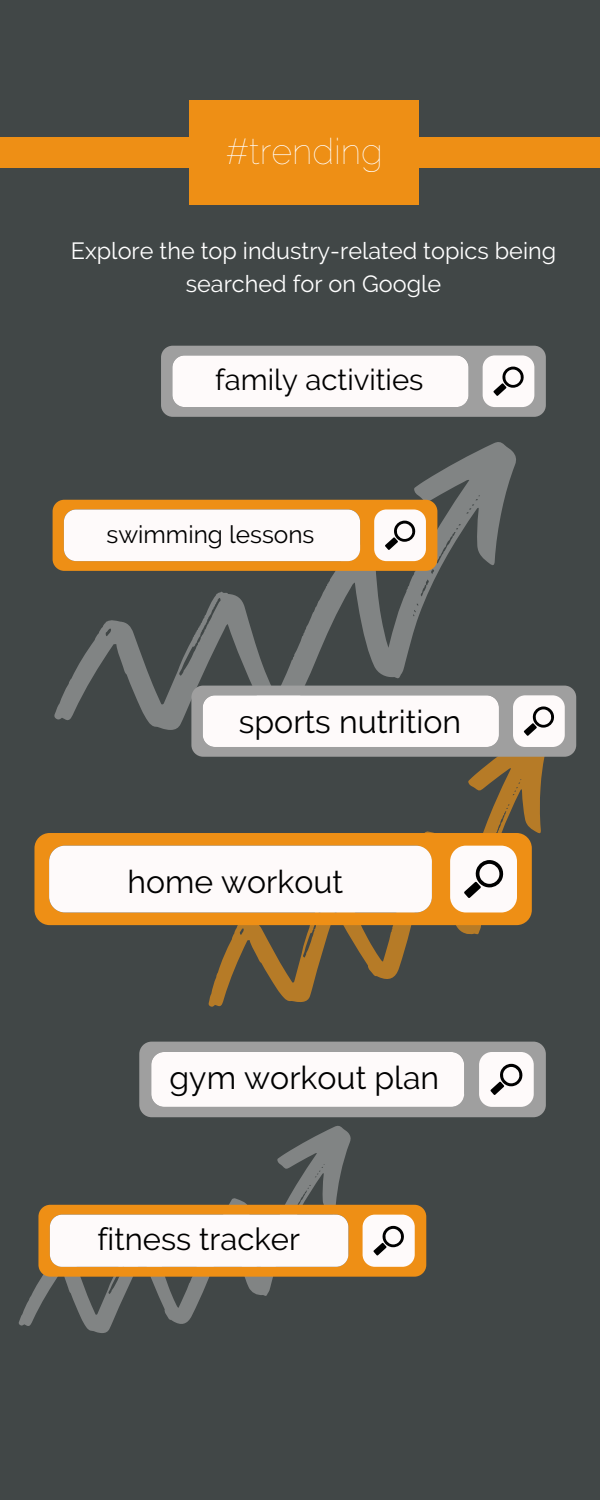
<style>
.page{position:relative;width:600px;height:1500px;background:#414747}
.page>*{position:absolute;margin:0;border:0;box-sizing:border-box;transform-origin:0 0}
.t1{font:100 36px "Raleway";color:#fff}
.t2{font:32px "Raleway";color:#000}
.t3{font:31.9px "Raleway";color:#000}
.t4{font:31px "Raleway";color:#000}
.t5{font:29.3px "Raleway";color:#000}
.t6{font:24.4px "Raleway";color:#000}
.t7{font:23.4px/32.6px "Raleway";color:#fff;text-align:center}
</style>
<div class="page">
<div style="left:0;top:137px;width:600px;height:30px;background:#ee8f15"></div>
<div style="left:190px;top:100px;width:229px;height:105px;background:#ee8f15"></div>
<svg style="left:54px;top:442px;width:463px;height:288px"></svg>
<svg style="left:161px;top:346px;width:385px;height:71px;background:#acabab"></svg>
<div style="left:172px;top:355px;width:297px;height:52px;background:#fefafa;border-radius:12px"></div>
<svg style="left:53px;top:500px;width:384px;height:71px;background:#e9a042"></svg>
<div style="left:64px;top:509px;width:296px;height:52px;background:#fefafa;border-radius:12px"></div>
<svg style="left:176px;top:732px;width:401px;height:275px"></svg>
<svg style="left:191px;top:686px;width:385px;height:71px;background:#acabab"></svg>
<div style="left:203px;top:695px;width:296px;height:52px;background:#fefafa;border-radius:12px"></div>
<div style="left:34px;top:833px;width:498px;height:92px;background:#ee8f15"></div>
<div style="left:450px;top:846px;width:67px;height:66px;background:#fefafa;border-radius:16px"></div>
<svg style="left:464px;top:860px;width:40px;height:38px"></svg>
<div style="left:49px;top:846px;width:383px;height:66px;background:#fefafa;border-radius:16px"></div>
<svg style="left:18px;top:1126px;width:333px;height:207px"></svg>
<svg style="left:139px;top:1042px;width:407px;height:75px;background:#adacac"></svg>
<div style="left:151px;top:1052px;width:313px;height:55px;background:#fefafa;border-radius:13px"></div>
<svg style="left:38px;top:1205px;width:388px;height:72px;background:#e79f42"></svg>
<div style="left:50px;top:1215px;width:298px;height:52px;background:#fefafa;border-radius:12px"></div>
<h1 class="t1" style="left:226px;top:130px;width:159px">#trending</h1>
<p class="t7" style="left:71px;top:235px;width:487px">Explore the top industry-related topics being searched for on Google</p>
<p class="t5" style="left:215px;top:362px;width:210px">family activities</p>
<p class="t6" style="left:107px;top:520px;width:209px">swimming lessons</p>
<h2 class="t2" style="left:239px;top:703px;width:224px">sports nutrition</h2>
<h3 class="t3" style="left:127px;top:863px;width:217px">home workout</h3>
<h2 class="t2" style="left:170px;top:1059px;width:271px">gym workout plan</h2>
<h3 class="t4" style="left:97px;top:1221px;width:204px">fitness tracker</h3>
</div>
